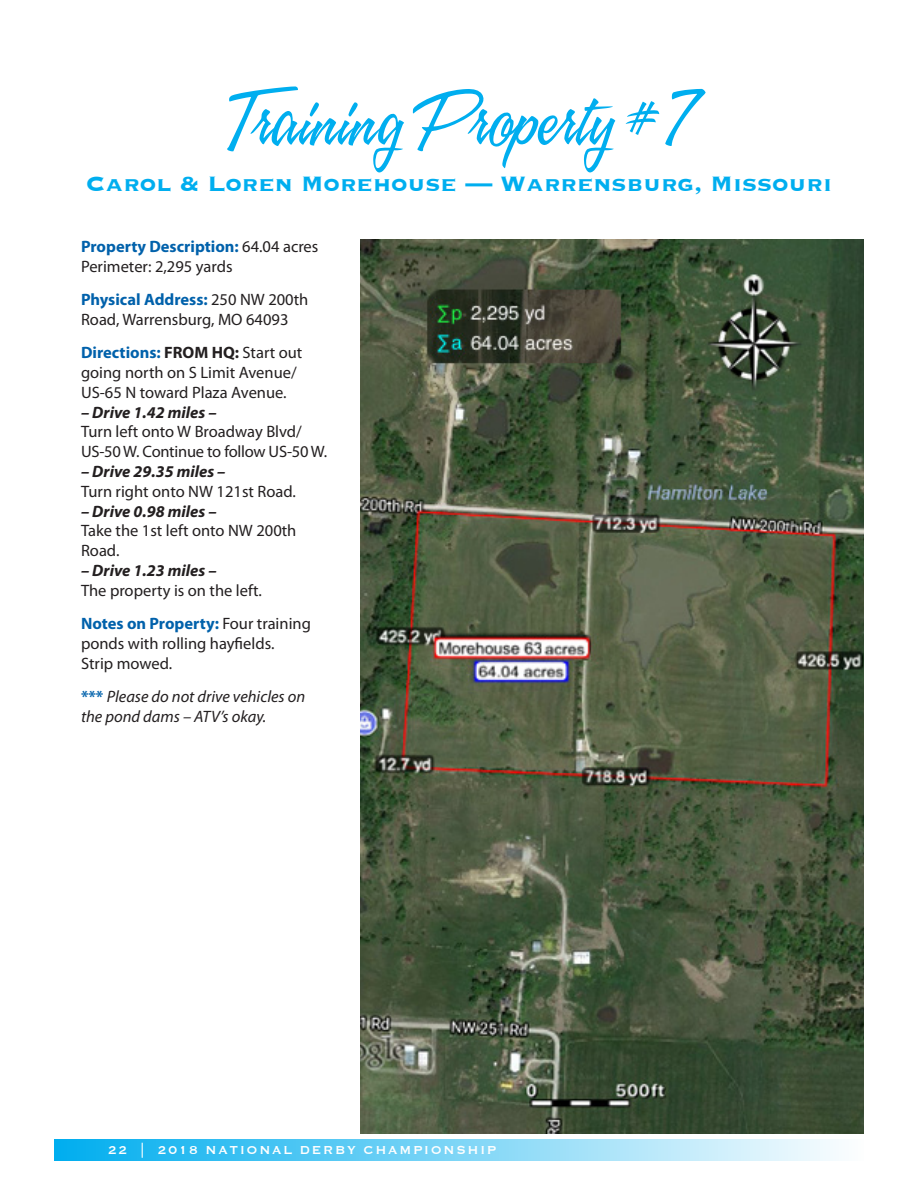
<style>
.page{position:relative;width:918px;height:1188px;background:#fff}
.page>*{position:absolute;margin:0;border:0;box-sizing:border-box;transform-origin:0 0}
.t1{font:72px "A&S Speedway";color:#00aeef}
.t2{font:700 27px "Copperplate";color:#00aeef}
.t3{font:16.5px/19.8px "Myriad Pro";color:#231f20}
.t4{font:italic 16.5px/19.8px "Myriad Pro";color:#231f20}
.t5{font:15px "Copperplate";letter-spacing:.12em;color:#fff;scale:.95 1}
.s1{font-weight:700;color:#0161ab}
.s2{font-weight:700}
.s3{font-weight:700;font-style:italic}
.s4{font-weight:700;font-style:normal;color:#0161ab}
</style>
<div class="page">
<div style="left:54px;top:1139px;width:810px;height:22px;background:linear-gradient(to right,#00adef,#fdfefe)"></div>
<img style="left:361px;top:240px;width:503px;height:894px">
<p class="t1" style="left:226px;top:81px;width:467px">Training Property #7</p>
<p class="t2" style="left:86px;top:166px;width:748px">Carol &amp; Loren Morehouse — Warrensburg, Missouri</p>
<p class="t3" style="left:81px;top:236px;width:239px"><span class="s1">Property Description:</span> 64.04 acres<br>Perimeter: 2,295 yards</p>
<p class="t3" style="left:81px;top:289px;width:229px"><span class="s1">Physical Address:</span> 250 NW 200th<br>Road, Warrensburg, MO 64093</p>
<p class="t3" style="left:81px;top:342px;width:223px"><span class="s1">Directions:</span> <span class="s2">FROM HQ:</span> Start out going north on S Limit Avenue/<br>US-65 N toward Plaza Avenue.</p>
<p class="t3" style="left:81px;top:402px;width:248px"><span class="s3">– Drive 1.42 miles –<br></span>Turn left onto W Broadway Blvd/<br>US-50 W. Continue to follow US-50 W.</p>
<p class="t3" style="left:81px;top:461px;width:217px"><span class="s3">– Drive 29.35 miles –<br></span>Turn right onto NW 121st Road.</p>
<p class="t3" style="left:81px;top:501px;width:217px"><span class="s3">– Drive 0.98 miles –<br></span>Take the 1st left onto NW 200th<br>Road.</p>
<p class="t3" style="left:81px;top:560px;width:182px"><span class="s3">– Drive 1.23 miles –<br></span>The property is on the left.</p>
<p class="t3" style="left:81px;top:613px;width:231px"><span class="s1">Notes on Property:</span> Four training ponds with rolling hayfields.<br>Strip mowed.</p>
<p class="t4" style="left:81px;top:686px;width:226px"><span class="s4">***</span> Please do not drive vehicles on the pond dams – ATV’s okay.</p>
<p class="t5" style="left:108px;top:1141px;width:410px">22 | 2018 NATIONAL DERBY CHAMPIONSHIP</p>
</div>
